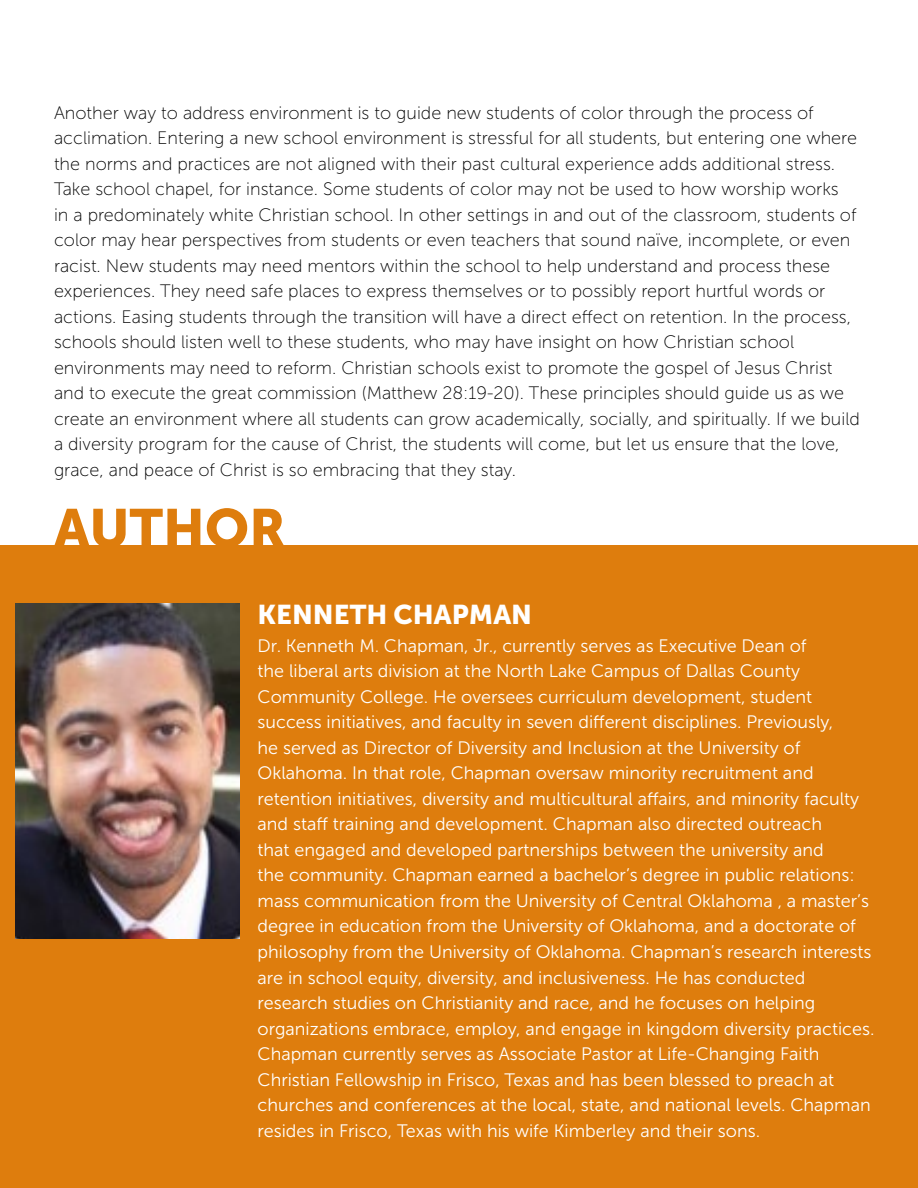
<style>
.page{position:relative;width:918px;height:1188px;background:#fff}
.page>*{position:absolute;margin:0;border:0;box-sizing:border-box;transform-origin:0 0}
.t1{font:54px "Museo Sans 900";color:#de7d0d}
.t2{font:27px "Museo Sans 900";color:#fff}
.t3{font:18px/25.5px "Museo Sans 300";color:#fff}
.t4{font:18px/25.5px "Museo Sans 100";color:#000}
</style>
<div class="page">
<div style="left:0;top:545px;width:918px;height:643px;background:#de7d0d"></div>
<img style="left:15px;top:604px;width:225px;height:334px">
<p class="t4" style="left:54px;top:100px;width:807px">Another way to address environment is to guide new students of color through the process of acclimation. Entering a new school environment is stressful for all students, but entering one where the norms and practices are not aligned with their past cultural experience adds additional stress.<br>Take school chapel, for instance. Some students of color may not be used to how worship works<br>in a predominately white Christian school. In other settings in and out of the classroom, students of color may hear perspectives from students or even teachers that sound naïve, incomplete, or even racist. New students may need mentors within the school to help understand and process these experiences. They need safe places to express themselves or to possibly report hurtful words or actions. Easing students through the transition will have a direct effect on retention. In the process, schools should listen well to these students, who may have insight on how Christian school environments may need to reform. Christian schools exist to promote the gospel of Jesus Christ and to execute the great commission (Matthew 28:19-20). These principles should guide us as we create an environment where all students can grow academically, socially, and spiritually. If we build a diversity program for the cause of Christ, the students will come, but let us ensure that the love, grace, and peace of Christ is so embracing that they stay.</p>
<h1 class="t1" style="left:54px;top:498px;width:234px">AUTHOR</h1>
<h2 class="t2" style="left:258px;top:599px;width:276px">KENNETH CHAPMAN</h2>
<p class="t3" style="left:258px;top:633px;width:615px">Dr. Kenneth M. Chapman, Jr., currently serves as Executive Dean of<br>the liberal arts division at the North Lake Campus of Dallas County Community College. He oversees curriculum development, student success initiatives, and faculty in seven different disciplines. Previously,<br>he served as Director of Diversity and Inclusion at the University of Oklahoma. In that role, Chapman oversaw minority recruitment and retention initiatives, diversity and multicultural affairs, and minority faculty and staff training and development. Chapman also directed outreach<br>that engaged and developed partnerships between the university and<br>the community. Chapman earned a bachelor’s degree in public relations: mass communication from the University of Central Oklahoma , a master’s degree in education from the University of Oklahoma, and a doctorate of philosophy from the University of Oklahoma. Chapman’s research interests are in school equity, diversity, and inclusiveness. He has conducted research studies on Christianity and race, and he focuses on helping organizations embrace, employ, and engage in kingdom diversity practices.<br>Chapman currently serves as Associate Pastor at Life-Changing Faith Christian Fellowship in Frisco, Texas and has been blessed to preach at churches and conferences at the local, state, and national levels. Chapman resides in Frisco, Texas with his wife Kimberley and their sons.</p>
</div>
